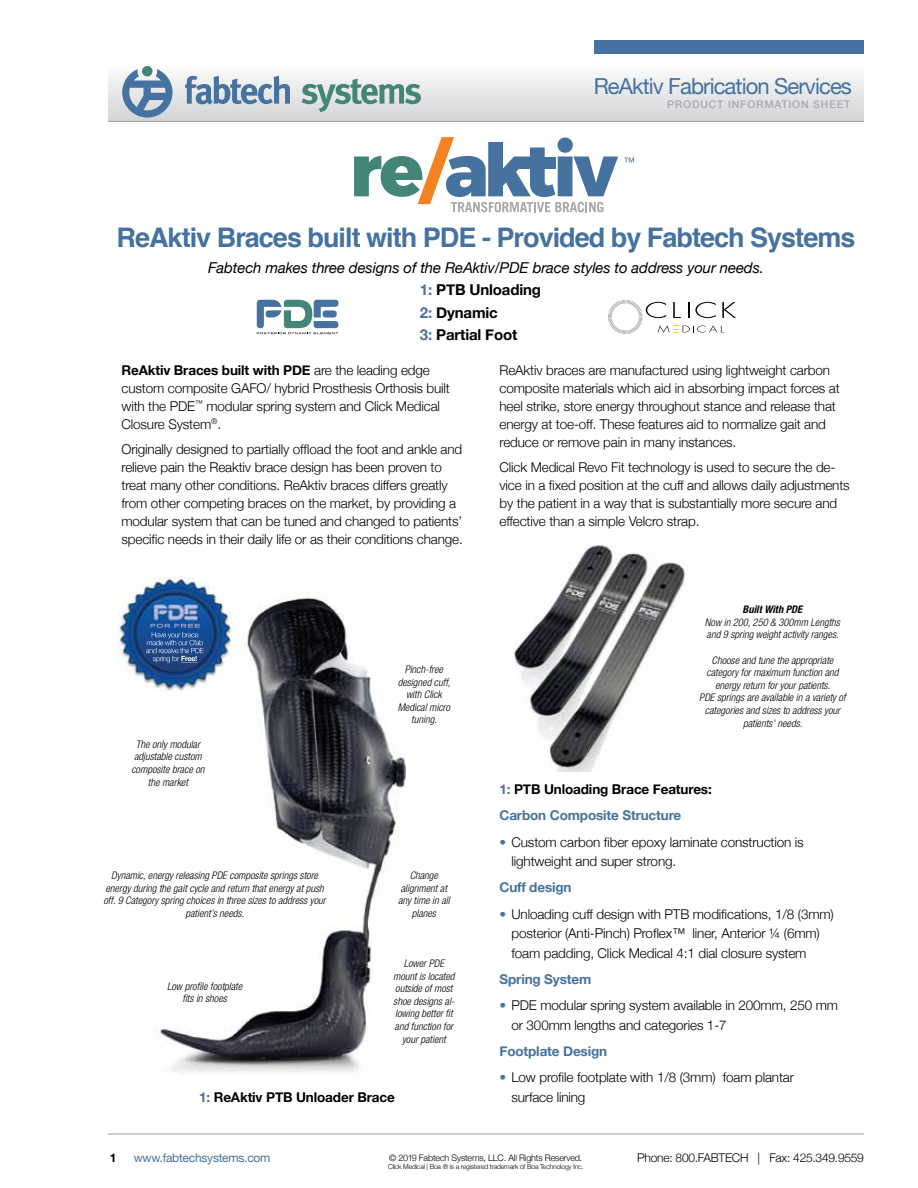
<style>
.page{position:relative;width:918px;height:1188px;background:#fff}
.page>*{position:absolute;margin:0;border:0;box-sizing:border-box;transform-origin:0 0}
.t1{font:700 27px "Helvetica";letter-spacing:-.035em;color:#4572a0}
.t2{font:22.05px "Helvetica Neue";letter-spacing:-.04em;color:#4572a0}
.t3{font:italic 15px/22.5px "Helvetica Neue";letter-spacing:-.01em;color:#000}
.t4{font:300 13.5px/18px "Helvetica Neue";letter-spacing:-.01em;color:#000}
.t5{font:700 13.5px/26.2px "Helvetica Neue";letter-spacing:-.01em;color:#4572a0}
.t6{font:700 13.5px "Helvetica Neue";letter-spacing:-.01em;color:#000}
.t7{font:300 12px "Helvetica Neue";letter-spacing:-.02em;color:#000}
.t8{font:12px "Helvetica Neue";letter-spacing:-.02em;color:#4572a0}
.t9{font:700 12px "Helvetica Neue";color:#000}
.t10{font:italic 300 condensed 10.5px/12.6px "Helvetica Neue";color:#000;text-align:center}
.t11{font:500 10.5px "Helvetica Neue";letter-spacing:.08em;color:#a7a9ac}
.t12{font:italic 700 condensed 10.5px "Helvetica Neue";color:#000}
.t13{font:300 9px "Helvetica Neue";letter-spacing:-.02em;color:#000}
.t14{font:300 6.75px "Helvetica Neue";letter-spacing:-.02em;color:#000}
.s1{font-weight:700;font-style:normal;color:#4572a0}
.s2{font-weight:700;font-style:normal}
.s3{font-weight:700}
.s4{color:#4572a0}
.s5{color:#000}
</style>
<div class="page">
<img style="left:513px;top:545px;width:172px;height:226px">
<img style="left:155px;top:597px;width:250px;height:476px">
<img style="left:118px;top:578px;width:114px;height:114px">
<img style="left:150px;top:624px;width:50px;height:4px">
<img style="left:152px;top:632px;width:46px;height:5px">
<img style="left:158px;top:640px;width:45px;height:5px">
<img style="left:153px;top:648px;width:51px;height:5px">
<img style="left:162px;top:656px;width:35px;height:5px">
<svg style="left:354px;top:137px;width:264px;height:75px"></svg>
<div style="left:519px;top:158px;width:37px;height:11px;background:#4672a0"></div>
<svg style="left:624px;top:158px;width:10px;height:4px"></svg>
<svg style="left:256px;top:299px;width:83px;height:36px"></svg>
<svg style="left:608px;top:300px;width:128px;height:34px"></svg>
<hr style="left:108px;top:1133px;width:756px;height:2px;background:#a7a9ac">
<div style="left:108px;top:27px;width:756px;height:95px;background:linear-gradient(to bottom,#fff,#d8d9db)"></div>
<hr style="left:108px;top:121px;width:756px;height:1px;background:#a7a9ac">
<div style="left:595px;top:40px;width:269px;height:14px;background:#4572a0"></div>
<svg style="left:185px;top:76px;width:105px;height:29px"></svg>
<svg style="left:302px;top:79px;width:119px;height:33px;background:#a8c1bd"></svg>
<div style="left:142px;top:66px;width:11px;height:10px;background:#438678;border-radius:50%"></div>
<svg style="left:122px;top:69px;width:51px;height:49px;background:#8ca6be"></svg>
<h2 class="t2" style="left:594px;top:73px;width:260px">ReAktiv Fabrication Services</h2>
<p class="t11" style="left:667px;top:98px;width:185px">PRODUCT INFORMATION SHEET</p>
<h1 class="t1" style="left:117px;top:216px;width:740px">ReAktiv Braces built with PDE - Provided by Fabtech Systems</h1>
<p class="t3" style="left:420px;top:256px;width:345px;text-indent:-212px">Fabtech makes three designs of the ReAktiv/PDE brace styles to address your needs.<br><span class="s1">1:</span> <span class="s2">PTB Unloading<br></span><span class="s1">2:</span> <span class="s2">Dynamic<br></span><span class="s1">3:</span> <span class="s2">Partial Foot</span></p>
<p class="t4" style="left:121px;top:361px;width:330px"><span class="s3">ReAktiv Braces built with PDE</span> are the leading edge custom composite GAFO/ hybrid Prosthesis Orthosis built with the PDE<sup>™</sup> modular spring system and Click Medical Closure System<sup>®</sup>.</p>
<p class="t4" style="left:122px;top:440px;width:343px">Originally designed to partially offload the foot and ankle and relieve pain the Reaktiv brace design has been proven to treat many other conditions. ReAktiv braces differs greatly from other competing braces on the market, by providing a modular system that can be tuned and changed to patients’ specific needs in their daily life or as their conditions change.</p>
<p class="t10" style="left:131px;top:738px;width:75px">The only modular adjustable custom composite brace on the market</p>
<p class="t10" style="left:103px;top:869px;width:224px">Dynamic, energy releasing PDE composite springs store energy during the gait cycle and return that energy at push off. 9 Category spring choices in three sizes to address your patient’s needs.</p>
<p class="t10" style="left:167px;top:980px;width:77px">Low profile footplate fits in shoes</p>
<p class="t10" style="left:398px;top:663px;width:54px">Pinch-free designed cuff, with Click<br>Medical micro tuning.</p>
<p class="t10" style="left:398px;top:869px;width:53px">Change alignment at any time in all planes</p>
<p class="t10" style="left:393px;top:957px;width:63px">Lower PDE mount is located outside of most shoe designs al&shy;lowing better fit and function for your patient</p>
<p class="t6" style="left:199px;top:1089px;width:197px"><span class="s4">1:</span> ReAktiv PTB Unloader Brace</p>
<p class="t4" style="left:500px;top:361px;width:342px">ReAktiv braces are manufactured using lightweight carbon composite materials which aid in absorbing impact forces at heel strike, store energy throughout stance and release that energy at toe-off. These features aid to normalize gait and reduce or remove pain in many instances.</p>
<p class="t4" style="left:500px;top:458px;width:352px">Click Medical Revo Fit technology is used to secure the de&shy;vice in a fixed position at the cuff and allows daily adjustments by the patient in a way that is substantially more secure and effective than a simple Velcro strap.</p>
<p class="t12" style="left:743px;top:603px;width:61px">Built With PDE</p>
<p class="t10" style="left:705px;top:616px;width:137px;text-align:left">Now in 200, 250 &amp; 300mm Lengths and 9 spring weight activity ranges.</p>
<p class="t10" style="left:699px;top:653px;width:148px">Choose and tune the appropriate category for maximum function and energy return for your patients.<br>PDE springs are available in a variety of categories and sizes to address your patients’ needs.</p>
<p class="t5" style="left:499px;top:776px;width:214px">1: <span class="s5">PTB Unloading Brace Features:<br></span>Carbon Composite Structure</p>
<p class="t4" style="left:511px;top:832px;width:294px;line-height:19.5px;text-indent:-12px"><span class="s4">•</span> Custom carbon fiber epoxy laminate construction is lightweight and super strong.</p>
<p class="t5" style="left:499px;top:874px;width:74px">Cuff design</p>
<p class="t4" style="left:511px;top:904px;width:324px;line-height:19.5px;text-indent:-12px"><span class="s4">•</span> Unloading cuff design with PTB modifications, 1/8 (3mm) posterior (Anti-Pinch) Proflex™ liner, Anterior ¼ (6mm) foam padding, Click Medical 4:1 dial closure system</p>
<p class="t5" style="left:499px;top:966px;width:93px">Spring System</p>
<p class="t4" style="left:511px;top:995px;width:328px;line-height:19.5px;text-indent:-12px"><span class="s4">•</span> PDE modular spring system available in 200mm, 250 mm or 300mm lengths and categories 1-7</p>
<p class="t5" style="left:499px;top:1038px;width:109px">Footplate Design</p>
<p class="t4" style="left:511px;top:1068px;width:284px;line-height:19.5px;text-indent:-12px"><span class="s4">•</span> Low profile footplate with 1/8 (3mm) foam plantar surface lining</p>
<p class="t9" style="left:110px;top:1150px;width:8px">1</p>
<p class="t8" style="left:134px;top:1150px;width:138px">www.fabtechsystems.com</p>
<p class="t13" style="left:389px;top:1152px;width:195px">© 2019 Fabtech Systems, LLC. All Rights Reserved.</p>
<p class="t7" style="left:637px;top:1150px;width:228px">Phone: 800.FABTECH | Fax: 425.349.9559</p>
<p class="t14" style="left:388px;top:1162px;width:197px">Click Medical | Boa ® is a registered trademark of Boa Technology Inc.</p>
</div>
